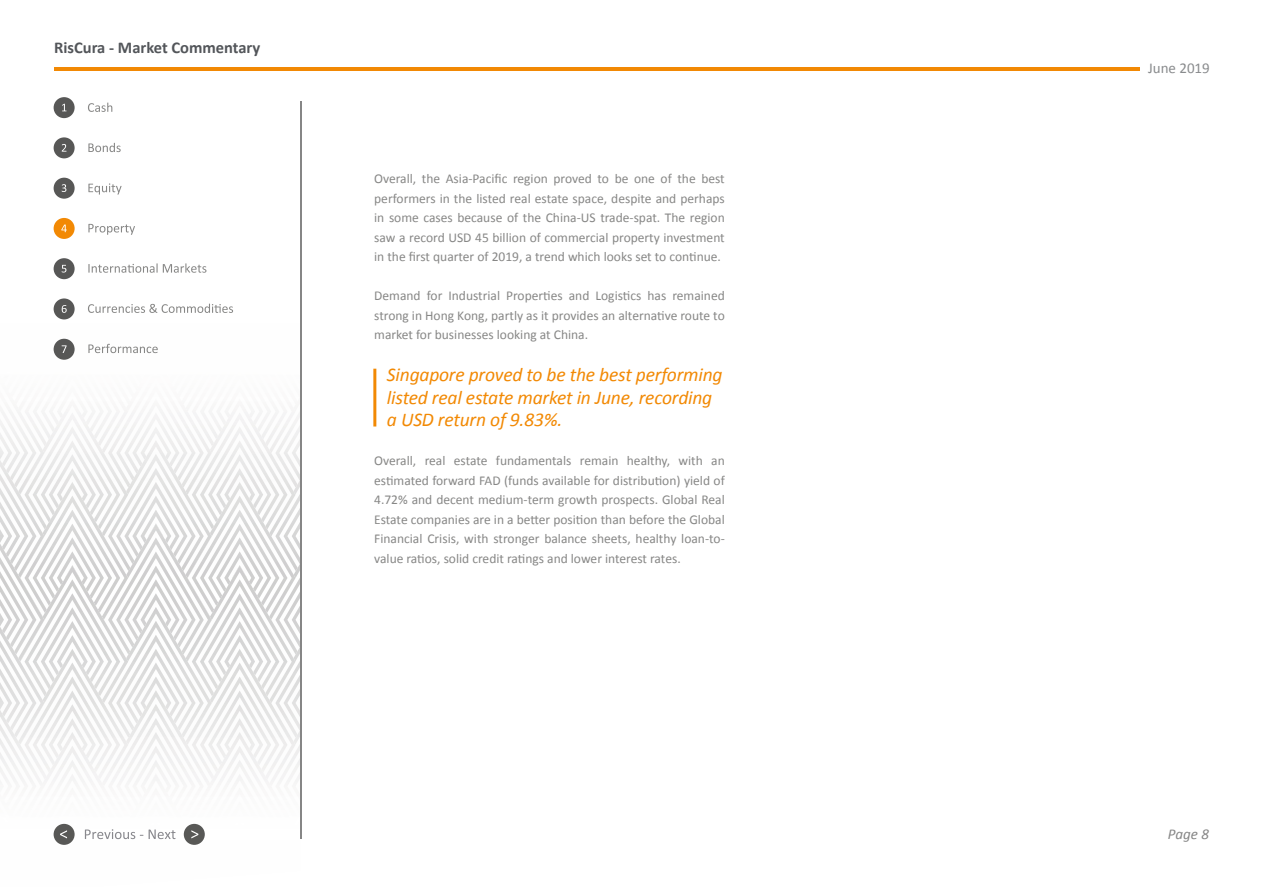
<style>
.page{position:relative;width:1263px;height:893px;background:#fff}
.page>*{position:absolute;margin:0;border:0;box-sizing:border-box;transform-origin:0 0}
.t1{font:italic 19.5px/22.5px "Calibri";letter-spacing:-.01em;color:#f28904}
.t2{font:700 16.5px "Calibri";color:#53565a}
.t3{font:15px "Calibri";color:#898b8d}
.t4{font:italic 15px "Calibri";color:#868686}
.t5{font:13.5px/19.5px "Calibri";color:#878786;text-align:justify}
</style>
<div class="page">
<hr style="left:54px;top:68px;width:1085px;height:3px;background:#f28904">
<img style="left:295px;top:413px;width:5px;height:10px">
<img style="left:295px;top:423px;width:5px;height:56px">
<img style="left:295px;top:437px;width:5px;height:31px">
<img style="left:295px;top:479px;width:5px;height:28px">
<img style="left:295px;top:507px;width:5px;height:56px">
<img style="left:295px;top:521px;width:5px;height:30px">
<img style="left:295px;top:563px;width:5px;height:27px">
<img style="left:295px;top:590px;width:5px;height:62px">
<img style="left:295px;top:604px;width:5px;height:31px">
<img style="left:295px;top:660px;width:5px;height:14px">
<img style="left:295px;top:674px;width:5px;height:55px">
<img style="left:295px;top:688px;width:5px;height:30px">
<img style="left:294px;top:757px;width:6px;height:56px">
<img style="left:294px;top:771px;width:6px;height:30px">
<img style="left:212px;top:412px;width:83px;height:70px">
<img style="left:212px;top:426px;width:67px;height:56px">
<img style="left:212px;top:440px;width:59px;height:42px">
<img style="left:216px;top:454px;width:47px;height:28px">
<img style="left:224px;top:468px;width:31px;height:14px">
<img style="left:212px;top:482px;width:83px;height:84px">
<img style="left:212px;top:510px;width:67px;height:56px">
<img style="left:212px;top:524px;width:59px;height:42px">
<img style="left:216px;top:537px;width:47px;height:29px">
<img style="left:224px;top:551px;width:31px;height:15px">
<img style="left:232px;top:565px;width:15px;height:1px">
<img style="left:212px;top:566px;width:83px;height:83px">
<img style="left:212px;top:593px;width:67px;height:56px">
<img style="left:212px;top:607px;width:59px;height:42px">
<img style="left:216px;top:621px;width:47px;height:28px">
<img style="left:224px;top:635px;width:31px;height:14px">
<img style="left:212px;top:649px;width:83px;height:137px">
<img style="left:212px;top:676px;width:67px;height:56px">
<img style="left:212px;top:690px;width:59px;height:42px">
<img style="left:216px;top:704px;width:47px;height:28px">
<img style="left:224px;top:718px;width:31px;height:14px">
<img style="left:212px;top:732px;width:82px;height:81px">
<img style="left:212px;top:760px;width:66px;height:53px">
<img style="left:212px;top:774px;width:58px;height:39px">
<img style="left:218px;top:787px;width:44px;height:26px">
<img style="left:226px;top:801px;width:28px;height:12px">
<img style="left:128px;top:399px;width:59px;height:41px">
<img style="left:132px;top:412px;width:47px;height:28px">
<img style="left:141px;top:426px;width:30px;height:14px">
<img style="left:128px;top:440px;width:84px;height:84px">
<img style="left:128px;top:468px;width:68px;height:56px">
<img style="left:128px;top:482px;width:59px;height:42px">
<img style="left:132px;top:496px;width:47px;height:28px">
<img style="left:140px;top:510px;width:31px;height:14px">
<img style="left:148px;top:523px;width:15px;height:1px">
<img style="left:128px;top:524px;width:84px;height:83px">
<img style="left:128px;top:551px;width:68px;height:56px">
<img style="left:128px;top:566px;width:59px;height:41px">
<img style="left:132px;top:579px;width:47px;height:28px">
<img style="left:140px;top:593px;width:31px;height:14px">
<img style="left:128px;top:607px;width:84px;height:83px">
<img style="left:128px;top:635px;width:68px;height:55px">
<img style="left:128px;top:649px;width:59px;height:41px">
<img style="left:132px;top:662px;width:47px;height:28px">
<img style="left:140px;top:676px;width:31px;height:14px">
<img style="left:128px;top:690px;width:84px;height:135px">
<img style="left:128px;top:718px;width:68px;height:96px">
<img style="left:128px;top:732px;width:59px;height:75px">
<img style="left:132px;top:746px;width:47px;height:28px">
<img style="left:141px;top:760px;width:30px;height:14px">
<img style="left:148px;top:773px;width:15px;height:1px">
<img style="left:128px;top:774px;width:58px;height:51px">
<img style="left:142px;top:802px;width:28px;height:23px">
<img style="left:44px;top:399px;width:84px;height:83px">
<img style="left:44px;top:426px;width:68px;height:56px">
<img style="left:44px;top:440px;width:60px;height:42px">
<img style="left:49px;top:454px;width:47px;height:28px">
<img style="left:57px;top:468px;width:31px;height:14px">
<img style="left:44px;top:482px;width:84px;height:84px">
<img style="left:44px;top:510px;width:68px;height:56px">
<img style="left:44px;top:524px;width:60px;height:42px">
<img style="left:49px;top:537px;width:47px;height:29px">
<img style="left:57px;top:551px;width:31px;height:15px">
<img style="left:65px;top:565px;width:15px;height:1px">
<img style="left:44px;top:566px;width:84px;height:83px">
<img style="left:44px;top:593px;width:68px;height:56px">
<img style="left:44px;top:607px;width:60px;height:42px">
<img style="left:49px;top:621px;width:47px;height:28px">
<img style="left:57px;top:635px;width:31px;height:14px">
<img style="left:44px;top:649px;width:84px;height:124px">
<img style="left:44px;top:676px;width:68px;height:56px">
<img style="left:44px;top:690px;width:60px;height:42px">
<img style="left:49px;top:704px;width:47px;height:28px">
<img style="left:57px;top:718px;width:31px;height:14px">
<img style="left:44px;top:732px;width:83px;height:50px">
<img style="left:44px;top:760px;width:67px;height:22px">
<img style="left:44px;top:774px;width:58px;height:8px">
<img style="left:28px;top:413px;width:16px;height:47px">
<img style="left:1px;top:412px;width:27px;height:48px">
<img style="left:0;top:418px;width:20px;height:42px">
<img style="left:0;top:432px;width:12px;height:28px">
<img style="left:0;top:446px;width:4px;height:14px">
<img style="left:0;top:460px;width:44px;height:83px">
<img style="left:0;top:487px;width:28px;height:56px">
<img style="left:0;top:501px;width:20px;height:42px">
<img style="left:0;top:515px;width:12px;height:28px">
<img style="left:0;top:529px;width:4px;height:14px">
<img style="left:0;top:543px;width:44px;height:84px">
<img style="left:0;top:571px;width:28px;height:56px">
<img style="left:0;top:585px;width:20px;height:42px">
<img style="left:0;top:599px;width:12px;height:28px">
<img style="left:0;top:613px;width:4px;height:14px">
<img style="left:0;top:627px;width:44px;height:83px">
<img style="left:0;top:654px;width:28px;height:56px">
<img style="left:0;top:668px;width:20px;height:42px">
<img style="left:0;top:682px;width:12px;height:28px">
<img style="left:0;top:696px;width:4px;height:14px">
<img style="left:0;top:710px;width:44px;height:72px">
<img style="left:0;top:737px;width:28px;height:45px">
<img style="left:0;top:752px;width:20px;height:30px">
<img style="left:0;top:765px;width:12px;height:17px">
<img style="left:0;top:779px;width:4px;height:3px">
<svg style="left:85px;top:829px;width:58px;height:10px"></svg>
<svg style="left:149px;top:816px;width:26px;height:23px"></svg>
<div style="left:54px;top:824px;width:21px;height:21px;background:#585856;border-radius:50%"></div>
<svg style="left:60px;top:823px;width:15px;height:15px"></svg>
<div style="left:184px;top:824px;width:21px;height:21px;background:#585856;border-radius:50%"></div>
<svg style="left:191px;top:830px;width:7px;height:8px"></svg>
<hr style="left:300px;top:102px;width:1px;height:737px;background:#868686">
<svg style="left:88px;top:103px;width:24px;height:9px"></svg>
<svg style="left:88px;top:143px;width:33px;height:9px"></svg>
<svg style="left:88px;top:183px;width:34px;height:12px"></svg>
<svg style="left:88px;top:224px;width:47px;height:11px"></svg>
<svg style="left:88px;top:263px;width:118px;height:10px"></svg>
<svg style="left:88px;top:304px;width:145px;height:9px"></svg>
<svg style="left:88px;top:344px;width:70px;height:9px"></svg>
<div style="left:54px;top:97px;width:21px;height:21px;background:#575756;border-radius:50%"></div>
<div style="left:54px;top:137px;width:21px;height:21px;background:#575756;border-radius:50%"></div>
<div style="left:54px;top:178px;width:21px;height:21px;background:#575756;border-radius:50%"></div>
<div style="left:54px;top:218px;width:21px;height:21px;background:#f28904;border-radius:50%"></div>
<div style="left:54px;top:258px;width:21px;height:21px;background:#575756;border-radius:50%"></div>
<div style="left:54px;top:298px;width:21px;height:21px;background:#575756;border-radius:50%"></div>
<svg style="left:62px;top:104px;width:5px;height:7px"></svg>
<svg style="left:62px;top:144px;width:4px;height:8px"></svg>
<svg style="left:62px;top:184px;width:4px;height:8px"></svg>
<svg style="left:61px;top:225px;width:6px;height:7px"></svg>
<svg style="left:62px;top:265px;width:4px;height:8px"></svg>
<svg style="left:62px;top:305px;width:5px;height:8px"></svg>
<div style="left:54px;top:339px;width:21px;height:21px;background:#575756;border-radius:50%"></div>
<svg style="left:62px;top:345px;width:5px;height:8px"></svg>
<hr style="left:373px;top:369px;width:3px;height:57px;background:#f28904">
<p class="t2" style="left:54px;top:42px;width:208px">RisCura - Market Commentary</p>
<p class="t5" style="left:374px;top:169px;width:352px">Overall, the Asia-Pacific region proved to be one of the best performers in the listed real estate space, despite and perhaps in some cases because of the China-US trade-spat. The region saw a record USD 45 billion of commercial property investment in the first quarter of 2019, a trend which looks set to continue.</p>
<p class="t5" style="left:374px;top:286px;width:352px">Demand for Industrial Properties and Logistics has remained strong in Hong Kong, partly as it provides an alternative route to market for businesses looking at China.</p>
<h1 class="t1" style="left:387px;top:363px;width:337px">Singapore proved to be the best performing listed real estate market in June, recording a USD return of 9.83%.</h1>
<p class="t5" style="left:374px;top:451px;width:352px">Overall, real estate fundamentals remain healthy, with an estimated forward FAD (funds available for distribution) yield of 4.72% and decent medium-term growth prospects. Global Real Estate companies are in a better position than before the Global Financial Crisis, with stronger balance sheets, healthy loan-to&shy;value ratios, solid credit ratings and lower interest rates.</p>
<p class="t3" style="left:1148px;top:59px;width:63px">June 2019</p>
<p class="t4" style="left:1168px;top:829px;width:43px">Page 8</p>
</div>
